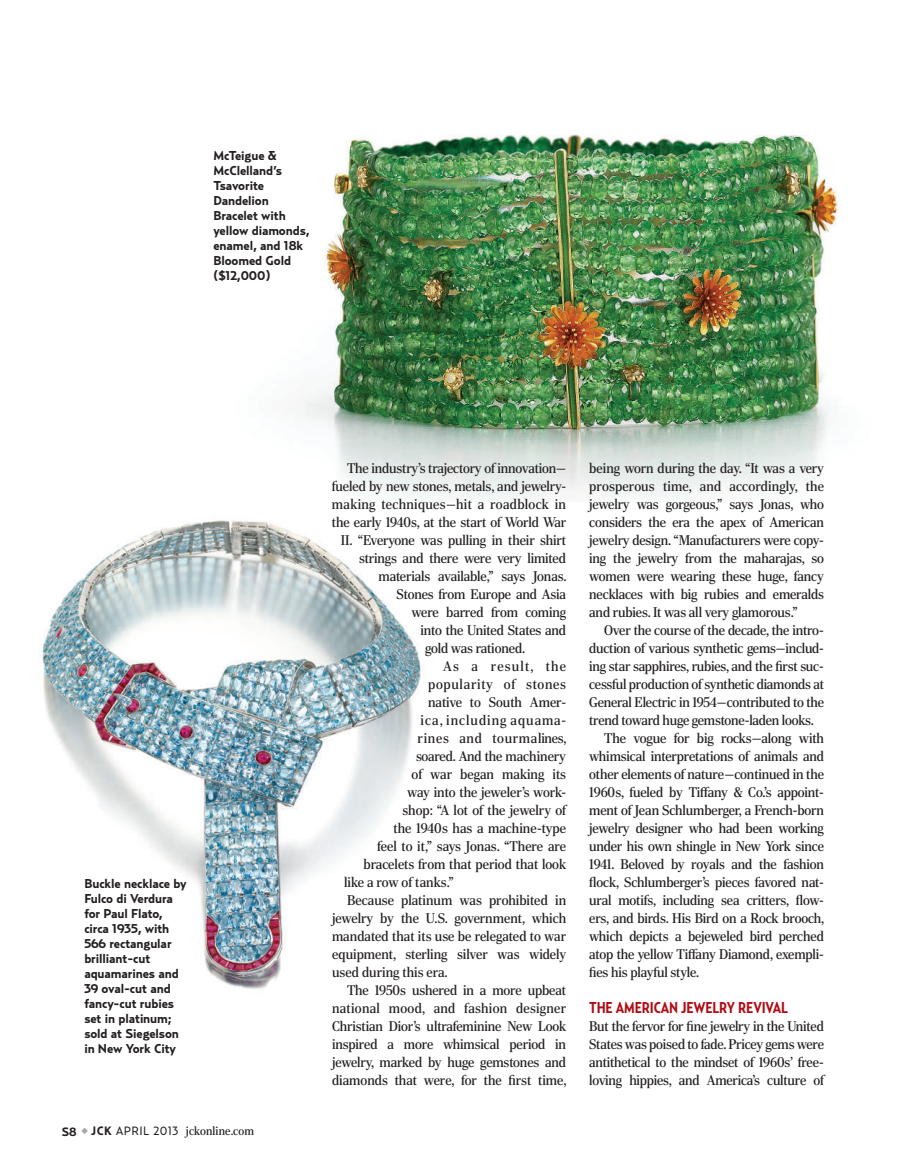
<style>
.page{position:relative;width:905px;height:1175px;background:#fff}
.page>*{position:absolute;margin:0;border:0;box-sizing:border-box;transform-origin:0 0}
.t1{font:700 15.6px "Relay Cond";letter-spacing:-.01em;color:#b00d15}
.t2{font:14.1px/18px "Rocky";letter-spacing:-.01em;color:#231f20;text-align:justify}
.t3{font:14.1px "Rocky";letter-spacing:.02em;color:#231f20}
.t4{font:14.1px "Rocky";letter-spacing:.05em;color:#231f20}
.t5{font:14.1px "Rocky";letter-spacing:.07em;color:#231f20}
.t6{font:14.1px "Rocky";letter-spacing:.08em;color:#231f20}
.t7{font:700 12.75px/15px "Relay";letter-spacing:-.01em;color:#231f20}
.t8{font:12px "Rocky";letter-spacing:.01em;color:#231f20}
.s1{font-family:"Relay";font-weight:700}
.s2{color:#a8a9ad}
.s3{font-family:"Relay"}
</style>
<div class="page">
<img style="left:42px;top:520px;width:379px;height:469px">
<img style="left:297px;top:134px;width:541px;height:367px">
<p class="t7" style="left:213px;top:148px;width:98px">McTeigue &amp;<br>McClelland’s<br>Tsavorite<br>Dandelion<br>Bracelet with yellow diamonds, enamel, and 18k<br>Bloomed Gold ($12,000)</p>
<p class="t7" style="left:84px;top:875px;width:104px">Buckle necklace by<br>Fulco di Verdura for Paul Flato, circa 1935, with<br>566 rectangular brilliant-cut aquamarines and<br>39 oval-cut and fancy-cut rubies set in platinum; sold at Siegelson in New York City</p>
<p class="t8" style="left:62px;top:1124px;width:194px"><span class="s1">S8</span> <span class="s2">◆</span> <span class="s1">JCK</span> <span class="s3">APRIL 2013</span> jckonline.com</p>
<p class="t2" style="left:347px;top:459px;width:221px">The industry’s trajectory of innovation—</p>
<p class="t2" style="left:332px;top:477px;width:236px">fueled by new stones, metals, and jewelry-</p>
<p class="t3" style="left:332px;top:496px;width:236px">making techniques—hit a roadblock in</p>
<p class="t2" style="left:332px;top:513px;width:236px">the early 1940s, at the start of World War</p>
<p class="t2" style="left:341px;top:531px;width:227px">II. “Everyone was pulling in their shirt</p>
<p class="t2" style="left:359px;top:549px;width:209px">strings and there were very limited</p>
<p class="t2" style="left:378px;top:567px;width:189px">materials available,” says Jonas.</p>
<p class="t2" style="left:396px;top:585px;width:171px">Stones from Europe and Asia</p>
<p class="t2" style="left:411px;top:603px;width:156px">were barred from coming</p>
<p class="t2" style="left:420px;top:621px;width:147px">into the United States and</p>
<p class="t2" style="left:425px;top:639px;width:102px">gold was rationed.</p>
<p class="t6" style="left:443px;top:658px;width:124px">As a result, the</p>
<p class="t4" style="left:428px;top:676px;width:139px">popularity of stones</p>
<p class="t2" style="left:428px;top:693px;width:139px">native to South Amer-</p>
<p class="t5" style="left:420px;top:712px;width:147px">ica, including aquama-</p>
<p class="t4" style="left:417px;top:730px;width:150px">rines and tourmalines,</p>
<p class="t2" style="left:416px;top:747px;width:151px">soared. And the machinery</p>
<p class="t2" style="left:411px;top:765px;width:156px">of war began making its</p>
<p class="t2" style="left:407px;top:783px;width:161px">way into the jeweler’s work-</p>
<p class="t2" style="left:402px;top:801px;width:165px">shop: “A lot of the jewelry of</p>
<p class="t2" style="left:393px;top:819px;width:174px">the 1940s has a machine-type</p>
<p class="t2" style="left:377px;top:837px;width:191px">feel to it,” says Jonas. “There are</p>
<p class="t2" style="left:363px;top:855px;width:204px">bracelets from that period that look</p>
<p class="t2" style="left:344px;top:873px;width:111px">like a row of tanks.”</p>
<p class="t2" style="left:347px;top:891px;width:221px">Because platinum was prohibited in</p>
<p class="t2" style="left:332px;top:909px;width:235px">jewelry by the U.S. government, which</p>
<p class="t2" style="left:332px;top:927px;width:235px">mandated that its use be relegated to war</p>
<p class="t2" style="left:332px;top:945px;width:236px">equipment, sterling silver was widely</p>
<p class="t2" style="left:332px;top:963px;width:117px">used during this era.</p>
<p class="t2" style="left:347px;top:981px;width:220px">The 1950s ushered in a more upbeat</p>
<p class="t3" style="left:332px;top:1000px;width:236px">national mood, and fashion designer</p>
<p class="t2" style="left:332px;top:1017px;width:236px">Christian Dior’s ultrafeminine New Look</p>
<p class="t2" style="left:332px;top:1035px;width:235px">inspired a more whimsical period in</p>
<p class="t2" style="left:332px;top:1053px;width:235px">jewelry, marked by huge gemstones and</p>
<p class="t2" style="left:332px;top:1071px;width:236px">diamonds that were, for the first time,</p>
<p class="t2" style="left:589px;top:459px;width:236px">being worn during the day. “It was a very prosperous time, and accordingly, the jewelry was gorgeous,” says Jonas, who considers the era the apex of American jewelry design. “Manufacturers were copy&shy;ing the jewelry from the maharajas, so women were wearing these huge, fancy necklaces with big rubies and emeralds and rubies. It was all very glamorous.”</p>
<p class="t2" style="left:604px;top:621px;width:221px">Over the course of the decade, the intro-</p>
<p class="t2" style="left:589px;top:639px;width:236px">duction of various synthetic gems—includ-</p>
<p class="t2" style="left:589px;top:657px;width:236px">ing star sapphires, rubies, and the first suc-</p>
<p class="t2" style="left:589px;top:675px;width:236px">cessful production of synthetic diamonds at</p>
<p class="t2" style="left:589px;top:693px;width:236px">General Electric in 1954—contributed to the</p>
<p class="t2" style="left:589px;top:711px;width:226px">trend toward huge gemstone-laden looks.</p>
<p class="t2" style="left:604px;top:729px;width:221px">The vogue for big rocks—along with</p>
<p class="t2" style="left:589px;top:747px;width:236px">whimsical interpretations of animals and</p>
<p class="t2" style="left:589px;top:765px;width:236px">other elements of nature—continued in the</p>
<p class="t2" style="left:589px;top:783px;width:236px">1960s, fueled by Tiffany &amp; Co.’s appoint-</p>
<p class="t2" style="left:589px;top:801px;width:236px">ment of Jean Schlumberger, a French-born</p>
<p class="t2" style="left:589px;top:819px;width:236px">jewelry designer who had been working</p>
<p class="t2" style="left:589px;top:837px;width:236px">under his own shingle in New York since</p>
<p class="t2" style="left:589px;top:855px;width:236px">1941. Beloved by royals and the fashion</p>
<p class="t2" style="left:589px;top:873px;width:236px">flock, Schlumberger’s pieces favored nat-</p>
<p class="t2" style="left:589px;top:891px;width:236px">ural motifs, including sea critters, flow-</p>
<p class="t2" style="left:589px;top:909px;width:236px">ers, and birds. His Bird on a Rock brooch,</p>
<p class="t2" style="left:589px;top:927px;width:236px">which depicts a bejeweled bird perched</p>
<p class="t2" style="left:589px;top:945px;width:236px">atop the yellow Tiffany Diamond, exempli-</p>
<p class="t2" style="left:589px;top:963px;width:112px">fies his playful style.</p>
<p class="t1" style="left:589px;top:998px;width:200px">THE AMERICAN JEWELRY REVIVAL</p>
<p class="t2" style="left:589px;top:1017px;width:236px">But the fervor for fine jewelry in the United States was poised to fade. Pricey gems were antithetical to the mindset of 1960s’ free&shy;loving hippies, and America’s culture of</p>
</div>
